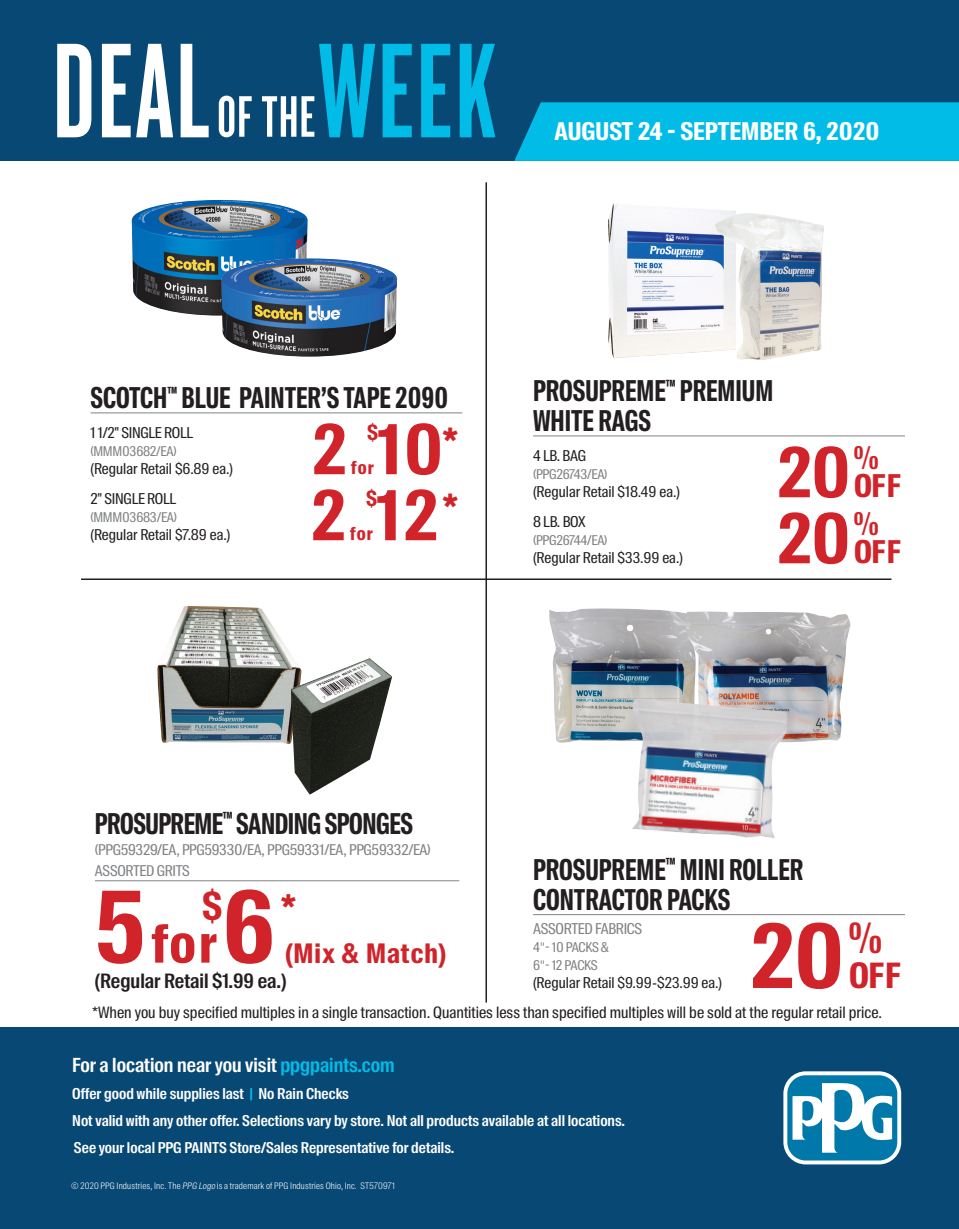
<style>
.page{position:relative;width:959px;height:1229px;background:#fff}
.page>*{position:absolute;margin:0;border:0;box-sizing:border-box;transform-origin:0 0}
.t1{font:700 99px "Suisse Intl Cond";color:#d1232a}
.t2{font:700 88.5px "Suisse Intl Cond";color:#d1232a}
.t3{font:700 69px "Suisse Intl Cond";color:#d1232a}
.t4{font:700 52.95px "Suisse Intl Cond";color:#d1232a}
.t5{font:700 41.1px "Suisse Intl Cond";color:#d1232a}
.t6{font:700 38.55px "Suisse Intl Cond";color:#d1232a}
.t7{font:700 34.95px "Suisse Intl Cond";color:#d1232a}
.t8{font:700 31.5px "Suisse Intl Cond";letter-spacing:.01em;color:#d1232a}
.t9{font:700 28.8px/30px "Suisse Intl Cond";color:#231f20;scale:.83 1}
.t10{font:700 28.8px "Suisse Intl Cond";letter-spacing:-.02em;color:#231f20;scale:.83 1}
.t11{font:700 27px "Suisse Intl Cond";letter-spacing:.035em;color:#d1232a}
.t12{font:700 24.6px "Suisse Intl Cond";color:#fff}
.t13{font:700 21px "Suisse Intl Cond";color:#d1232a}
.t14{font:600 19.95px "Suisse Intl Cond";color:#231f20}
.t15{font:600 19.5px "Suisse Intl Cond";color:#fff}
.t16{font:700 18px "Suisse Intl Cond";letter-spacing:.055em;color:#d1232a}
.t17{font:15.75px "Suisse Intl Cond";color:#231f20}
.t18{font:600 15px/27px "Suisse Intl Cond";color:#fff}
.t19{font:15px "Suisse Intl Cond";color:#231f20}
.t20{font:15px "Suisse Intl Cond";letter-spacing:-.02em;color:#231f20}
.t21{font:15px "Suisse Intl Cond";letter-spacing:-.02em;color:#808285}
.t22{font:14.85px/21px "Suisse Intl Cond";letter-spacing:-.02em;color:#808285}
.t23{font:13.5px/18px "Suisse Intl Cond";letter-spacing:-.02em;color:#808285}
.t24{font:300 9px "Suisse Intl Cond";letter-spacing:.025em;color:#fff}
.s1{font-size:99px}
.s2{font-family:"Helvetica Neue LT Std";font-stretch:condensed}
.s3{color:#02bce8}
.s4{font-style:italic}
</style>
<div class="page">
<div style="left:0;top:0;width:958px;height:161px;background:#074874"></div>
<svg style="left:219px;top:44px;width:276px;height:93px"></svg>
<svg style="left:57px;top:44px;width:152px;height:93px"></svg>
<svg style="left:514px;top:102px;width:444px;height:59px;background:#02b6e2"></svg>
<div style="left:0;top:1027px;width:958px;height:201px;background:#074874"></div>
<svg style="left:783px;top:1071px;width:118px;height:93px"></svg>
<div style="left:787px;top:1075px;width:110px;height:85px;background:#0078aa;border-radius:18px"></div>
<svg style="left:792px;top:1081px;width:100px;height:71px"></svg>
<hr style="left:95px;top:880px;width:364px;height:1px;background:#808285">
<hr style="left:81px;top:578px;width:810px;height:2px;background:#231f20">
<hr style="left:485px;top:182px;width:2px;height:820px;background:#231f20">
<img style="left:131px;top:200px;width:177px;height:115px">
<img style="left:221px;top:258px;width:177px;height:99px">
<hr style="left:90px;top:412px;width:372px;height:1px;background:#808285">
<hr style="left:533px;top:436px;width:372px;height:1px;background:#808285">
<hr style="left:533px;top:914px;width:372px;height:1px;background:#808285">
<img style="left:608px;top:203px;width:128px;height:155px">
<img style="left:715px;top:213px;width:109px;height:146px">
<img style="left:157px;top:606px;width:136px;height:138px">
<img style="left:291px;top:658px;width:101px;height:136px">
<img style="left:549px;top:608px;width:137px;height:135px">
<img style="left:686px;top:611px;width:164px;height:132px">
<img style="left:627px;top:698px;width:161px;height:140px">
<h3 class="t12" style="left:554px;top:116px;width:326px">AUGUST 24 - SEPTEMBER 6, 2020</h3>
<h3 class="t9" style="left:90px;top:383px;width:432px">SCOTCH<sup>™</sup> BLUE PAINTER’S TAPE 2090</h3>
<p class="t20" style="left:90px;top:424px;width:104px">1 1/2" SINGLE ROLL</p>
<p class="t23" style="left:90px;top:442px;width:88px">(MMM03682/EA)</p>
<p class="t19" style="left:90px;top:460px;width:144px">(Regular Retail $6.89 ea.)</p>
<h3 class="t13" style="left:367px;top:420px;width:12px">$</h3>
<h3 class="t3" style="left:312px;top:410px;width:147px">2 10<sup>*</sup></h3>
<p class="t16" style="left:351px;top:457px;width:24px">for</p>
<p class="t20" style="left:90px;top:490px;width:87px">2" SINGLE ROLL</p>
<p class="t23" style="left:90px;top:508px;width:88px">(MMM03683/EA)</p>
<p class="t19" style="left:90px;top:526px;width:141px">(Regular Retail $7.89 ea.)</p>
<h3 class="t13" style="left:366px;top:486px;width:12px">$</h3>
<h3 class="t3" style="left:311px;top:476px;width:148px">2 12<sup>*</sup></h3>
<p class="t16" style="left:350px;top:523px;width:24px">for</p>
<h3 class="t9" style="left:533px;top:376px;width:291px">PROSUPREME<sup>™</sup> PREMIUM<br>WHITE RAGS</h3>
<p class="t19" style="left:533px;top:447px;width:54px">4 LB. BAG</p>
<p class="t23" style="left:533px;top:465px;width:76px">(PPG26743/EA)</p>
<p class="t19" style="left:533px;top:483px;width:148px">(Regular Retail $18.49 ea.)</p>
<h3 class="t3" style="left:777px;top:433px;width:103px">20<sup>%</sup></h3>
<h3 class="t8" style="left:854px;top:468px;width:48px">OFF</h3>
<p class="t19" style="left:533px;top:513px;width:54px">8 LB. BOX</p>
<p class="t23" style="left:533px;top:531px;width:76px">(PPG26744/EA)</p>
<p class="t19" style="left:533px;top:549px;width:151px">(Regular Retail $33.99 ea.)</p>
<h3 class="t3" style="left:777px;top:499px;width:103px">20<sup>%</sup></h3>
<h3 class="t8" style="left:854px;top:534px;width:48px">OFF</h3>
<h3 class="t10" style="left:95px;top:806px;width:384px">PROSUPREME<sup>™</sup> SANDING SPONGES</h3>
<p class="t22" style="left:95px;top:839px;width:337px">(PPG59329/EA, PPG59330/EA, PPG59331/EA, PPG59332/EA)<br>ASSORTED GRITS</p>
<h3 class="t4" style="left:95px;top:913px;width:123px"><span class="s1">5</span>for</h3>
<h3 class="t6" style="left:202px;top:883px;width:22px">$</h3>
<h1 class="t1" style="left:223px;top:870px;width:53px">6</h1>
<h3 class="t5" style="left:281px;top:885px;width:17px">*</h3>
<h3 class="t11" style="left:285px;top:937px;width:162px">(Mix &amp; Match)</h3>
<h3 class="t14" style="left:95px;top:969px;width:193px">(Regular Retail $1.99 ea.)</h3>
<h3 class="t9" style="left:533px;top:855px;width:327px">PROSUPREME<sup>™</sup> MINI ROLLER<br>CONTRACTOR PACKS</h3>
<p class="t21" style="left:533px;top:920px;width:111px">ASSORTED FABRICS</p>
<p class="t23" style="left:533px;top:938px;width:78px">4<span class="s2">"</span>- 10 PACKS &amp;<br>6<span class="s2">"</span>- 12 PACKS</p>
<p class="t19" style="left:533px;top:974px;width:191px">(Regular Retail $9.99-$23.99 ea.)</p>
<h2 class="t2" style="left:750px;top:905px;width:133px">20<sup>%</sup></h2>
<h3 class="t7" style="left:849px;top:955px;width:53px">OFF</h3>
<p class="t17" style="left:92px;top:1003px;width:791px">*When you buy specified multiples in a single transaction. Quantities less than specified multiples will be sold at the regular retail price.</p>
<h3 class="t15" style="left:72px;top:1053px;width:324px">For a location near you visit <span class="s3">ppgpaints.com</span></h3>
<p class="t18" style="left:72px;top:1080px;width:554px">Offer good while supplies last <span class="s3">|</span> No Rain Checks<br>Not valid with any other offer. Selections vary by store. Not all products available at all locations.<br>See your local PPG PAINTS Store/Sales Representative for details.</p>
<p class="t24" style="left:71px;top:1180px;width:325px">© 2020 PPG Industries, Inc. The <span class="s4">PPG Logo</span> is a trademark of PPG Industries Ohio, Inc. ST570971</p>
</div>
